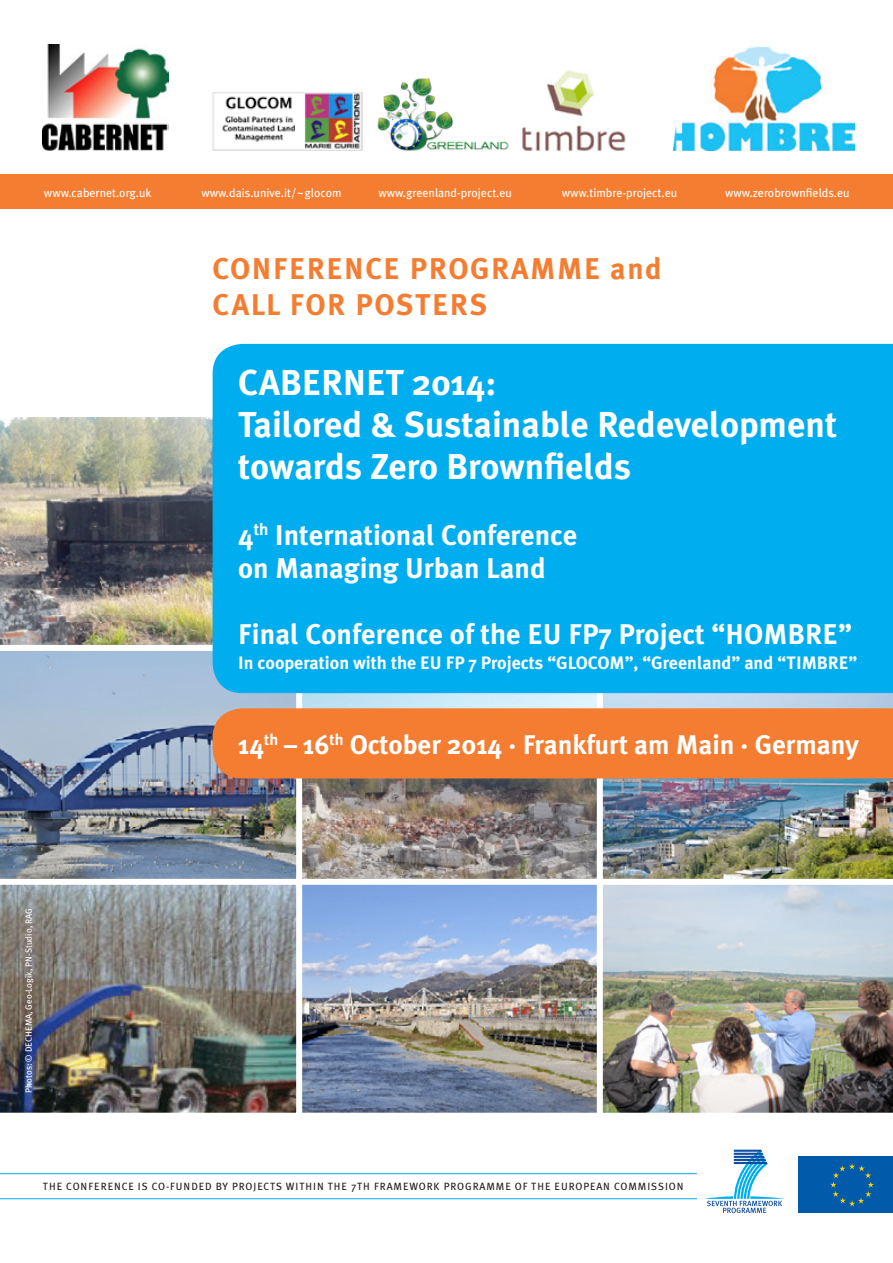
<style>
.page{position:relative;width:893px;height:1263px;background:#fff}
.page>*{position:absolute;margin:0;border:0;box-sizing:border-box;transform-origin:0 0}
.t1{font:700 36px/42px "Meta Plus";color:#fff}
.t2{font:30px "Meta Plus Bold Caps";letter-spacing:.055em;color:#f47d31}
.t3{font:700 30px "Meta Plus";letter-spacing:.055em;color:#f47d31}
.t4{font:700 28.5px/33px "Meta Plus";color:#fff}
.t5{font:700 27px "Meta Plus";color:#fff}
.t6{font:700 18px "Meta Plus";color:#fff}
.t7{font:12px "Meta Plus";color:#fff}
.t8{font:10.5px "Meta Plus";letter-spacing:.09em;color:#231f20}
.t9{font:9px "Meta Plus";color:#fff}
.s1{font-family:"Meta Plus";font-weight:700}
</style>
<div class="page">
<img style="left:0;top:414px;width:213px;height:234px">
<img style="left:0;top:884px;width:297px;height:229px">
<img style="left:303px;top:886px;width:293px;height:226px">
<div style="left:299px;top:882px;width:301px;height:234px;border:3px solid #fff"></div>
<img style="left:602px;top:884px;width:291px;height:229px">
<img style="left:0;top:648px;width:299px;height:231px">
<img style="left:303px;top:693px;width:293px;height:185px">
<div style="left:299px;top:648px;width:301px;height:234px;border:3px solid #fff"></div>
<img style="left:600px;top:693px;width:293px;height:186px">
<div style="left:798px;top:1157px;width:95px;height:56px;background:#015aaa"></div>
<svg style="left:830px;top:1163px;width:44px;height:43px"></svg>
<div style="left:213px;top:708px;width:680px;height:70px;background:#f47d31"></div>
<div style="left:0;top:175px;width:893px;height:34px;background:#f47d31"></div>
<div style="left:213px;top:344px;width:680px;height:349px;background:#00aeef"></div>
<img style="left:213px;top:92px;width:149px;height:58px">
<img style="left:43px;top:45px;width:126px;height:105px">
<img style="left:377px;top:78px;width:132px;height:73px">
<img style="left:673px;top:46px;width:181px;height:104px">
<img style="left:522px;top:70px;width:104px;height:81px">
<svg style="left:0;top:1150px;width:784px;height:63px"></svg>
<p class="t7" style="left:44px;top:185px;width:109px">www.cabernet.org.uk</p>
<p class="t7" style="left:201px;top:185px;width:142px">www.dais.unive.it/~glocom</p>
<p class="t7" style="left:378px;top:185px;width:135px">www.greenland-project.eu</p>
<p class="t7" style="left:562px;top:185px;width:117px">www.timbre-project.eu</p>
<p class="t7" style="left:725px;top:185px;width:126px">www.zerobrownfields.eu</p>
<h2 class="t2" style="left:213px;top:251px;width:451px">CONFERENCE PROGRAMME <span class="s1">and</span></h2>
<h2 class="t3" style="left:213px;top:287px;width:276px">CALL FOR POSTERS</h2>
<h1 class="t1" style="left:238px;top:361px;width:600px">CABERNET 2014:<br>Tailored &amp; Sustainable Redevelopment towards Zero Brownfields</h1>
<h3 class="t4" style="left:238px;top:518px;width:341px">4<sup>th</sup> International Conference on Managing Urban Land</h3>
<h3 class="t4" style="left:238px;top:617px;width:615px">Final Conference of the EU FP7 Project “HOMBRE”</h3>
<h3 class="t6" style="left:238px;top:653px;width:621px">In cooperation with the EU FP 7 Projects “GLOCOM”, “Greenland” and “TIMBRE”</h3>
<h3 class="t5" style="left:238px;top:729px;width:622px">14<sup>th</sup> – 16<sup>th</sup> October 2014 · Frankfurt am Main · Germany</h3>
<p class="t9" style="left:23px;top:1093px;width:185px;rotate:-90deg">Photos: © DECHEMA, Geo-Logik, PN -Studio, RAG</p>
<p class="t8" style="left:43px;top:1180px;width:642px">The conference is co-funded by projects within the 7th Framework Programme of the European Commission</p>
</div>
